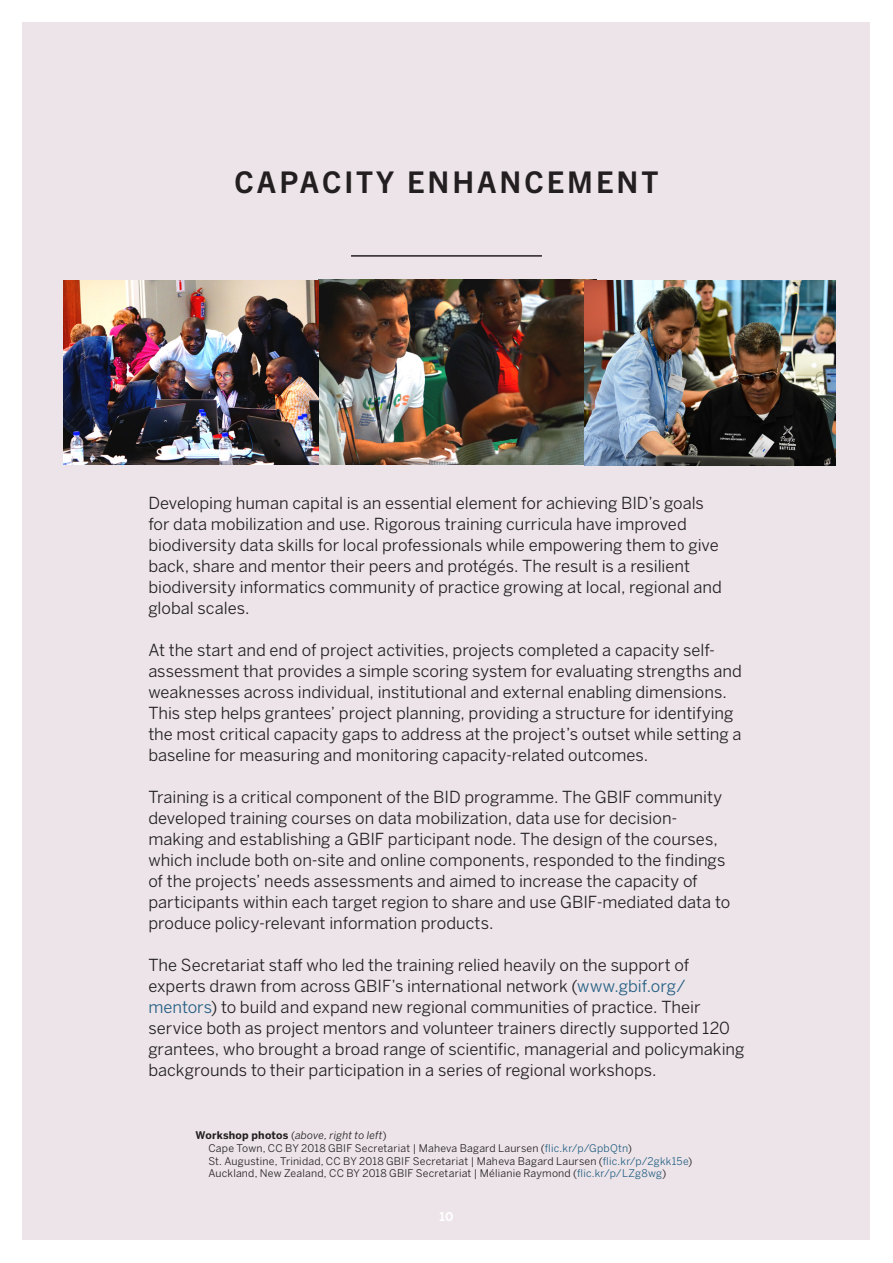
<style>
.page{position:relative;width:893px;height:1263px;background:#fff}
.page>*{position:absolute;margin:0;border:0;box-sizing:border-box;transform-origin:0 0}
.Underoverskrift{font:700 30px "Trade Gothic Next LT Pro";letter-spacing:.1em;color:#231f20}
.Brødtekst{font:16.5px/21px "Benton Sans";color:#231f20}
.t1{font:700 12px "Benton Sans";color:#fff}
.t2{font:10.5px/12.6px "Benton Sans";letter-spacing:.02em;color:#231f20}
.t3{font:italic 10.5px "Benton Sans";letter-spacing:.015em;color:#231f20}
.s1{color:#225e82}
.s2{font-weight:700;font-style:normal}
.s3{font-style:normal}
</style>
<div class="page">
<div style="left:23px;top:22px;width:847px;height:1218px;background:#ece4e8"></div>
<hr style="left:351px;top:255px;width:191px;height:2px;background:#231f20">
<img style="left:63px;top:279px;width:533px;height:185px">
<img style="left:585px;top:280px;width:250px;height:186px">
<p class="Underoverskrift" style="left:235px;top:161px;width:425px">CAPACITY ENHANCEMENT</p>
<p class="Brødtekst" style="left:148px;top:492px;width:575px">Developing human capital is an essential element for achieving BID’s goals for data mobilization and use. Rigorous training curricula have improved biodiversity data skills for local professionals while empowering them to give back, share and mentor their peers and protégés. The result is a resilient biodiversity informatics community of practice growing at local, regional and global scales.</p>
<p class="Brødtekst" style="left:148px;top:639px;width:595px">At the start and end of project activities, projects completed a capacity self&shy;assessment that provides a simple scoring system for evaluating strengths and weaknesses across individual, institutional and external enabling dimensions.<br>This step helps grantees’ project planning, providing a structure for identifying the most critical capacity gaps to address at the project’s outset while setting a baseline for measuring and monitoring capacity-related outcomes.</p>
<p class="Brødtekst" style="left:148px;top:786px;width:583px">Training is a critical component of the BID programme. The GBIF community developed training courses on data mobilization, data use for decision&shy;making and establishing a GBIF participant node. The design of the courses, which include both on-site and online components, responded to the findings of the projects’ needs assessments and aimed to increase the capacity of participants within each target region to share and use GBIF-mediated data to produce policy-relevant information products.</p>
<p class="Brødtekst" style="left:148px;top:954px;width:598px">The Secretariat staff who led the training relied heavily on the support of experts drawn from across GBIF’s international network (<span class="s1">www.gbif.org/ mentors</span>) to build and expand new regional communities of practice. Their service both as project mentors and volunteer trainers directly supported 120 grantees, who brought a broad range of scientific, managerial and policymaking backgrounds to their participation in a series of regional workshops.</p>
<p class="t3" style="left:196px;top:1129px;width:193px"><span class="s2">Workshop photos</span> <span class="s3">(</span>above, right to left<span class="s3">)</span></p>
<p class="t2" style="left:208px;top:1142px;width:425px">Cape Town, CC BY 2018 GBIF Secretariat | Maheva Bagard Laursen (<span class="s1">flic.kr/p/GpbQtn</span>)</p>
<p class="t2" style="left:208px;top:1154px;width:486px">St. Augustine, Trinidad, CC BY 2018 GBIF Secretariat | Maheva Bagard Laursen (<span class="s1">flic.kr/p/2gkk15e</span>)<br>Auckland, New Zealand, CC BY 2018 GBIF Secretariat | Mélianie Raymond (<span class="s1">flic.kr/p/LZg8wg</span>)</p>
<p class="t1" style="left:440px;top:1209px;width:15px">10</p>
</div>
